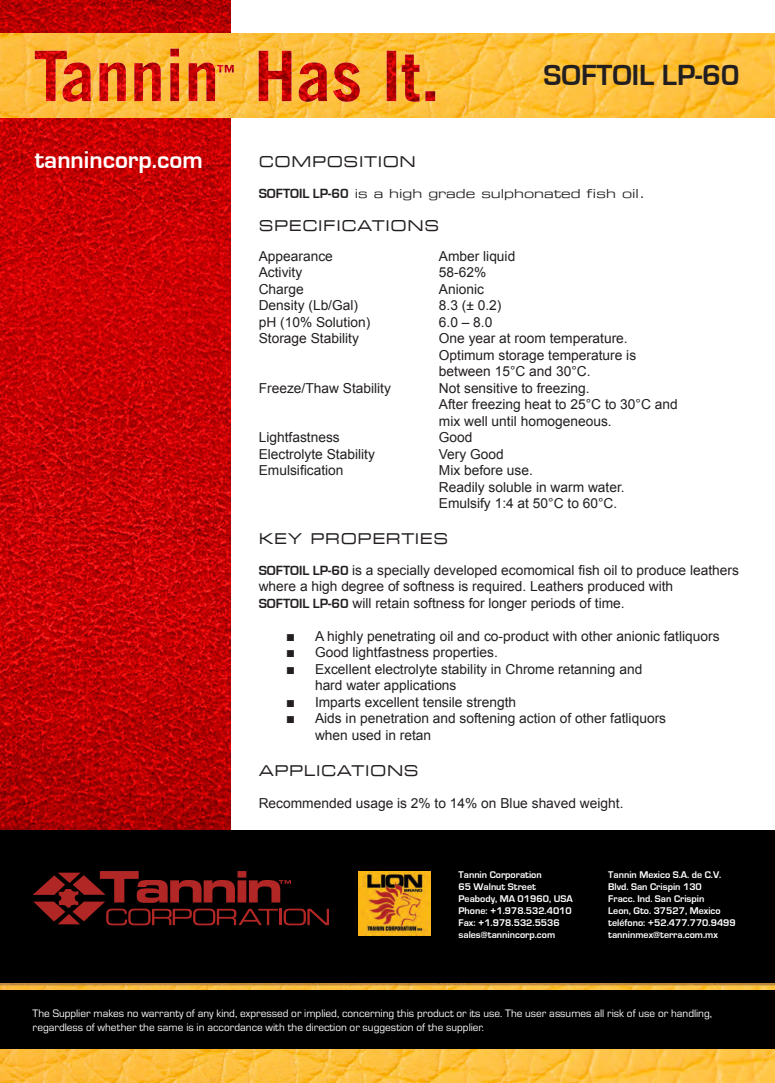
<style>
.page{position:relative;width:775px;height:1083px;background:#fff}
.page>*{position:absolute;margin:0;border:0;box-sizing:border-box;transform-origin:0 0}
.t1{font:700 30px "Eurostile";color:#231f20}
.t2{font:700 25px "Eurostile";color:#fff}
.t3{font:15px "Eurostile Extended";letter-spacing:.04em;color:#231f20}
.t4{font:13.75px/16.5px "Arial";color:#231f20}
.t5{font:12.5px "Eurostile Extended";color:#231f20}
.t6{font:11.25px/13.5px "Eurostile T";color:#fff}
.t7{font:700 10px "Eurostile";color:#fff}
.s1{font-family:"Eurostile";font-weight:700;font-size:13.75px}
.s2{font-family:"Eurostile";font-weight:700}
</style>
<div class="page">
<img style="left:0;top:0;width:230px;height:829px">
<img style="left:0;top:33px;width:774px;height:84px">
<div style="left:0;top:829px;width:774px;height:220px;background:#000"></div>
<img style="left:0;top:1049px;width:774px;height:34px">
<svg style="left:419px;top:49px;width:16px;height:53px"></svg>
<img style="left:35px;top:49px;width:384px;height:53px">
<img style="left:0;top:983px;width:774px;height:6px">
<svg style="left:33px;top:871px;width:296px;height:54px"></svg>
<img style="left:358px;top:871px;width:72px;height:64px">
<p class="t2" style="left:35px;top:146px;width:169px">tannincorp.com</p>
<p class="t1" style="left:543px;top:59px;width:198px">SOFTOIL LP-60</p>
<p class="t3" style="left:259px;top:152px;width:159px">COMPOSITION</p>
<p class="t5" style="left:259px;top:185px;width:388px"><span class="s1">SOFTOIL LP-60</span> is a high grade sulphonated fish oil.</p>
<p class="t3" style="left:259px;top:215px;width:182px">SPECIFICATIONS</p>
<p class="t4" style="left:259px;top:248px;width:76px">Appearance</p>
<p class="t4" style="left:439px;top:248px;width:78px">Amber liquid</p>
<p class="t4" style="left:259px;top:264px;width:45px">Activity</p>
<p class="t4" style="left:439px;top:264px;width:49px">58-62%</p>
<p class="t4" style="left:259px;top:281px;width:47px">Charge</p>
<p class="t4" style="left:439px;top:281px;width:47px">Anionic</p>
<p class="t4" style="left:259px;top:297px;width:101px">Density (Lb/Gal)</p>
<p class="t4" style="left:439px;top:297px;width:64px">8.3 (± 0.2)</p>
<p class="t4" style="left:259px;top:314px;width:113px">pH (10% Solution)</p>
<p class="t4" style="left:439px;top:314px;width:55px">6.0 – 8.0</p>
<p class="t4" style="left:259px;top:330px;width:102px">Storage Stability</p>
<p class="t4" style="left:439px;top:330px;width:190px">One year at room temperature.</p>
<p class="t4" style="left:439px;top:347px;width:199px">Optimum storage temperature is</p>
<p class="t4" style="left:439px;top:363px;width:153px">between 15°C and 30°C.</p>
<p class="t4" style="left:259px;top:380px;width:134px">Freeze/Thaw Stability</p>
<p class="t4" style="left:439px;top:380px;width:152px">Not sensitive to freezing.</p>
<p class="t4" style="left:439px;top:396px;width:240px">After freezing heat to 25°C to 30°C and</p>
<p class="t4" style="left:439px;top:413px;width:174px">mix well until homogeneous.</p>
<p class="t4" style="left:259px;top:429px;width:83px">Lightfastness</p>
<p class="t4" style="left:439px;top:429px;width:35px">Good</p>
<p class="t4" style="left:259px;top:446px;width:118px">Electrolyte Stability</p>
<p class="t4" style="left:439px;top:446px;width:66px">Very Good</p>
<p class="t4" style="left:259px;top:462px;width:86px">Emulsification</p>
<p class="t4" style="left:439px;top:462px;width:95px">Mix before use.</p>
<p class="t4" style="left:439px;top:479px;width:187px">Readily soluble in warm water.</p>
<p class="t4" style="left:439px;top:495px;width:180px">Emulsify 1:4 at 50°C to 60°C.</p>
<p class="t3" style="left:259px;top:529px;width:191px">KEY PROPERTIES</p>
<p class="t4" style="left:259px;top:562px;width:481px"><span class="s2">SOFTOIL LP-60</span> is a specially developed ecomomical fish oil to produce leathers where a high degree of softness is required. Leathers produced with</p>
<p class="t4" style="left:259px;top:595px;width:367px"><span class="s2">SOFTOIL LP-60</span> will retain softness for longer periods of time.</p>
<p class="t4" style="left:287px;top:628px;width:434px">■ A highly penetrating oil and co-product with other anionic fatliquors</p>
<p class="t4" style="left:287px;top:644px;width:212px">■ Good lightfastness properties.</p>
<p class="t4" style="left:287px;top:661px;width:357px">■ Excellent electrolyte stability in Chrome retanning and</p>
<p class="t4" style="left:315px;top:677px;width:143px">hard water applications</p>
<p class="t4" style="left:287px;top:694px;width:231px">■ Imparts excellent tensile strength</p>
<p class="t4" style="left:287px;top:710px;width:380px">■ Aids in penetration and softening action of other fatliquors</p>
<p class="t4" style="left:315px;top:727px;width:118px">when used in retan</p>
<p class="t3" style="left:259px;top:760px;width:161px">APPLICATIONS</p>
<p class="t4" style="left:259px;top:794px;width:366px">Recommended usage is 2% to 14% on Blue shaved weight.</p>
<p class="t7" style="left:458px;top:869px;width:85px">Tannin Corporation</p>
<p class="t7" style="left:458px;top:881px;width:79px">65 Walnut Street</p>
<p class="t7" style="left:458px;top:893px;width:116px">Peabody, MA 01960, USA</p>
<p class="t7" style="left:458px;top:905px;width:115px">Phone: +1.978.532.4010</p>
<p class="t7" style="left:458px;top:917px;width:103px">Fax: +1.978.532.5536</p>
<p class="t7" style="left:458px;top:929px;width:98px">sales@tannincorp.com</p>
<p class="t7" style="left:608px;top:869px;width:114px">Tannin Mexico S.A. de C.V.</p>
<p class="t7" style="left:608px;top:881px;width:95px">Blvd. San Crispin 130</p>
<p class="t7" style="left:608px;top:893px;width:98px">Fracc. Ind. San Crispin</p>
<p class="t7" style="left:608px;top:905px;width:114px">Leon, Gto. 37527, Mexico</p>
<p class="t7" style="left:608px;top:917px;width:129px">teléfono: +52.477.770.9499</p>
<p class="t7" style="left:608px;top:929px;width:111px">tanninmex@terra.com.mx</p>
<p class="t6" style="left:33px;top:1006px;width:680px">The Supplier makes no warranty of any kind, expressed or implied, concerning this product or its use. The user assumes all risk of use or handling, regardless of whether the same is in accordance with the direction or suggestion of the supplier.</p>
</div>
